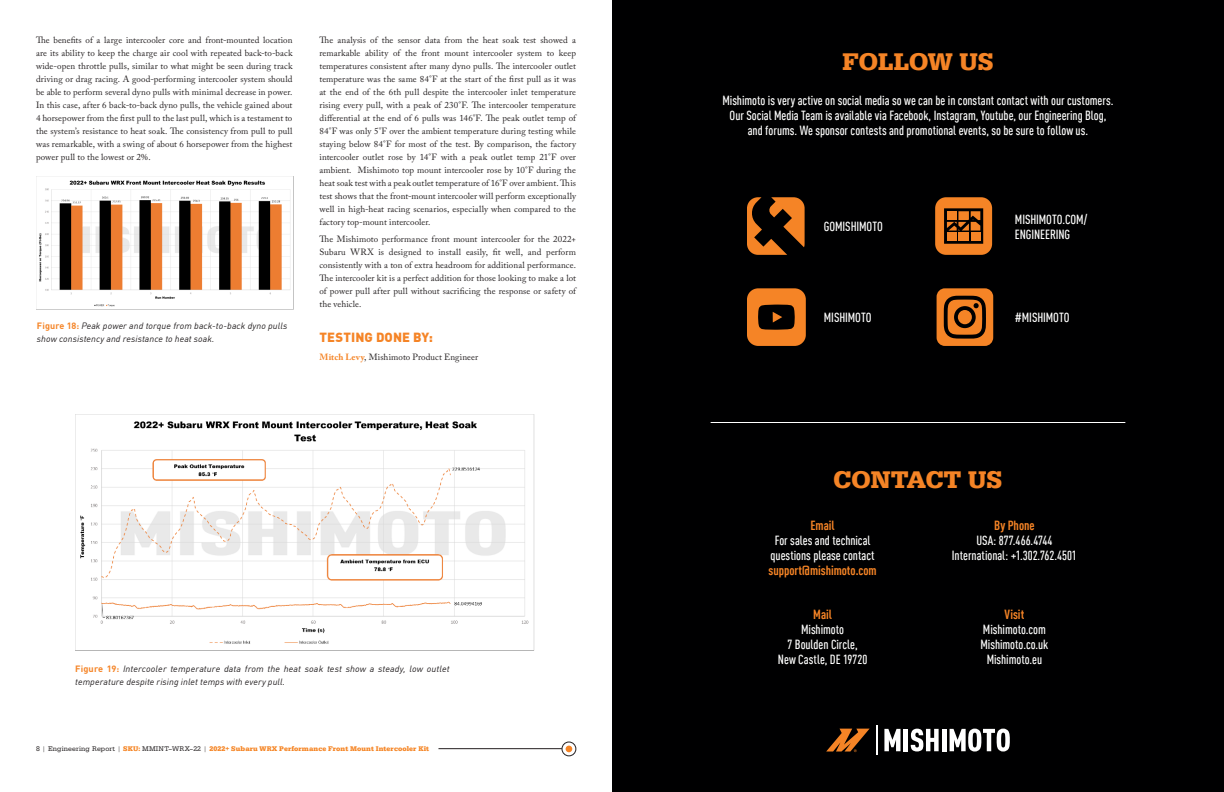
<style>
.page{position:relative;width:1224px;height:792px;background:#fff}
.page>*{position:absolute;margin:0;border:0;box-sizing:border-box;transform-origin:0 0}
.End_Page_Header{font:700 25px "Egyptienne URW";letter-spacing:-.005em;color:#f58426}
.End_Page_Body{font:500 condensed 13px/15px "DINOT";color:#fff;text-align:center}
.End_Page_Body-2{font:700 condensed 13px "DINOT";letter-spacing:-.005em;color:#f58426}
.Headers{font:900 13px "DINOT";letter-spacing:.01em;color:#f58426}
.Body_Copy{font:9px/13px "Adobe Caslon Pro";letter-spacing:.01em;color:#231f20;text-align:justify}
.Captions{font:italic 9px/13px "DINOT";letter-spacing:.01em;color:#231f20}
.t1{font:700 7px "Egyptienne URW";letter-spacing:.015em;color:#f58423}
.s1{font-weight:700;color:#f58426}
.s2{font-weight:700;font-style:normal;color:#f58426}
.s3{font-weight:400;color:#231f20}
</style>
<div class="page">
<hr style="left:438px;top:749px;width:124px;height:1px;background:#231f20">
<svg style="left:566px;top:746px;width:6px;height:6px"></svg>
<div style="left:562px;top:742px;width:14px;height:14px;border:1px solid #231f20;border-radius:50%"></div>
<img style="left:39px;top:180px;width:252px;height:127px">
<img style="left:75px;top:414px;width:460px;height:237px">
<div style="left:612px;top:0;width:612px;height:792px;background:#000001"></div>
<svg style="left:884px;top:729px;width:17px;height:22px"></svg>
<hr style="left:904px;top:729px;width:4px;height:22px;background:#fff">
<svg style="left:911px;top:729px;width:28px;height:22px"></svg>
<hr style="left:942px;top:729px;width:4px;height:22px;background:#fff">
<svg style="left:950px;top:729px;width:60px;height:23px"></svg>
<svg style="left:826px;top:729px;width:44px;height:23px"></svg>
<hr style="left:876px;top:725px;width:2px;height:30px;background:#fff">
<svg style="left:935px;top:197px;width:57px;height:58px"></svg>
<svg style="left:937px;top:288px;width:56px;height:58px"></svg>
<svg style="left:747px;top:288px;width:59px;height:58px"></svg>
<svg style="left:747px;top:197px;width:58px;height:58px"></svg>
<hr style="left:711px;top:422px;width:414px;height:1px;background:#fff">
<p class="Body_Copy" style="left:36px;top:33px;width:258px">The benefits of a large intercooler core and front-mounted location are its ability to keep the charge air cool with repeated back-to-back wide-open throttle pulls, similar to what might be seen during track driving or drag racing. A good-performing intercooler system should be able to perform several dyno pulls with minimal decrease in power.<br>In this case, after 6 back-to-back dyno pulls, the vehicle gained about 4 horsepower from the first pull to the last pull, which is a testament to the system’s resistance to heat soak. The consistency from pull to pull was remarkable, with a swing of about 6 horsepower from the highest power pull to the lowest or 2%.</p>
<p class="Body_Copy" style="left:320px;top:33px;width:258px">The analysis of the sensor data from the heat soak test showed a remarkable ability of the front mount intercooler system to keep temperatures consistent after many dyno pulls. The intercooler outlet temperature was the same 84°F at the start of the first pull as it was at the end of the 6th pull despite the intercooler inlet temperature rising every pull, with a peak of 230°F. The intercooler temperature differential at the end of 6 pulls was 146°F. The peak outlet temp of 84°F was only 5°F over the ambient temperature during testing while staying below 84°F for most of the test. By comparison, the factory intercooler outlet rose by 14°F with a peak outlet temp 21°F over ambient. Mishimoto top mount intercooler rose by 10°F during the heat soak test with a peak outlet temperature of 16°F over ambient. This test shows that the front-mount intercooler will perform exceptionally well in high-heat racing scenarios, especially when compared to the factory top-mount intercooler.</p>
<p class="Body_Copy" style="left:320px;top:233px;width:258px">The Mishimoto performance front mount intercooler for the 2022+ Subaru WRX is designed to install easily, fit well, and perform consistently with a ton of extra headroom for additional performance.<br>The intercooler kit is a perfect addition for those looking to make a lot of power pull after pull without sacrificing the response or safety of the vehicle.</p>
<p class="Headers" style="left:320px;top:327px;width:115px">TESTING DONE BY:</p>
<p class="Body_Copy" style="left:320px;top:350px;width:160px"><span class="s1">Mitch Levy</span>, Mishimoto Product Engineer</p>
<p class="Captions" style="left:37px;top:319px;width:252px"><span class="s2">Figure 18:</span> Peak power and torque from back-to-back dyno pulls show consistency and resistance to heat soak.</p>
<p class="Captions" style="left:75px;top:662px;width:376px"><span class="s2">Figure 19:</span> Intercooler temperature data from the heat soak test show a steady, low outlet temperature despite rising inlet temps with every pull.</p>
<p class="t1" style="left:36px;top:745px;width:395px"><span class="s3">8 | Engineering Report |</span> SKU: <span class="s3">MMINT–WRX–22 |</span> 2022+ Subaru WRX Performance Front Mount Intercooler Kit</p>
<p class="End_Page_Header" style="left:842px;top:47px;width:153px">FOLLOW US</p>
<p class="End_Page_Body" style="left:722px;top:92px;width:393px">Mishimoto is very active on social media so we can be in constant contact with our customers.<br>Our Social Media Team is available via Facebook, Instagram, Youtube, our Engineering Blog, and forums. We sponsor contests and promotional events, so be sure to follow us.</p>
<p class="End_Page_Body" style="left:824px;top:218px;width:60px">GOMISHIMOTO</p>
<p class="End_Page_Body" style="left:1015px;top:210px;width:74px;text-align:left">MISHIMOTO.COM/<br>ENGINEERING</p>
<p class="End_Page_Body" style="left:824px;top:309px;width:49px">MISHIMOTO</p>
<p class="End_Page_Body" style="left:1015px;top:309px;width:56px">#MISHIMOTO</p>
<p class="End_Page_Header" style="left:834px;top:464px;width:170px">CONTACT US</p>
<p class="End_Page_Body-2" style="left:811px;top:516px;width:26px">Email</p>
<p class="End_Page_Body" style="left:771px;top:532px;width:106px">For sales and technical questions please contact</p>
<p class="End_Page_Body-2" style="left:769px;top:561px;width:110px">support@mishimoto.com</p>
<p class="End_Page_Body-2" style="left:813px;top:605px;width:20px">Mail</p>
<p class="End_Page_Body" style="left:801px;top:621px;width:45px">Mishimoto</p>
<p class="End_Page_Body" style="left:788px;top:636px;width:72px">7 Boulden Circle,</p>
<p class="End_Page_Body" style="left:778px;top:651px;width:91px">New Castle, DE 19720</p>
<p class="End_Page_Body-2" style="left:994px;top:516px;width:42px">By Phone</p>
<p class="End_Page_Body" style="left:976px;top:532px;width:78px">USA: 877.466.4744</p>
<p class="End_Page_Body" style="left:952px;top:547px;width:126px">International: +1.302.762.4501</p>
<p class="End_Page_Body-2" style="left:1005px;top:605px;width:21px">Visit</p>
<p class="End_Page_Body" style="left:983px;top:621px;width:64px">Mishimoto.com</p>
<p class="End_Page_Body" style="left:981px;top:636px;width:69px">Mishimoto.co.uk</p>
<p class="End_Page_Body" style="left:987px;top:651px;width:57px">Mishimoto.eu</p>
</div>
